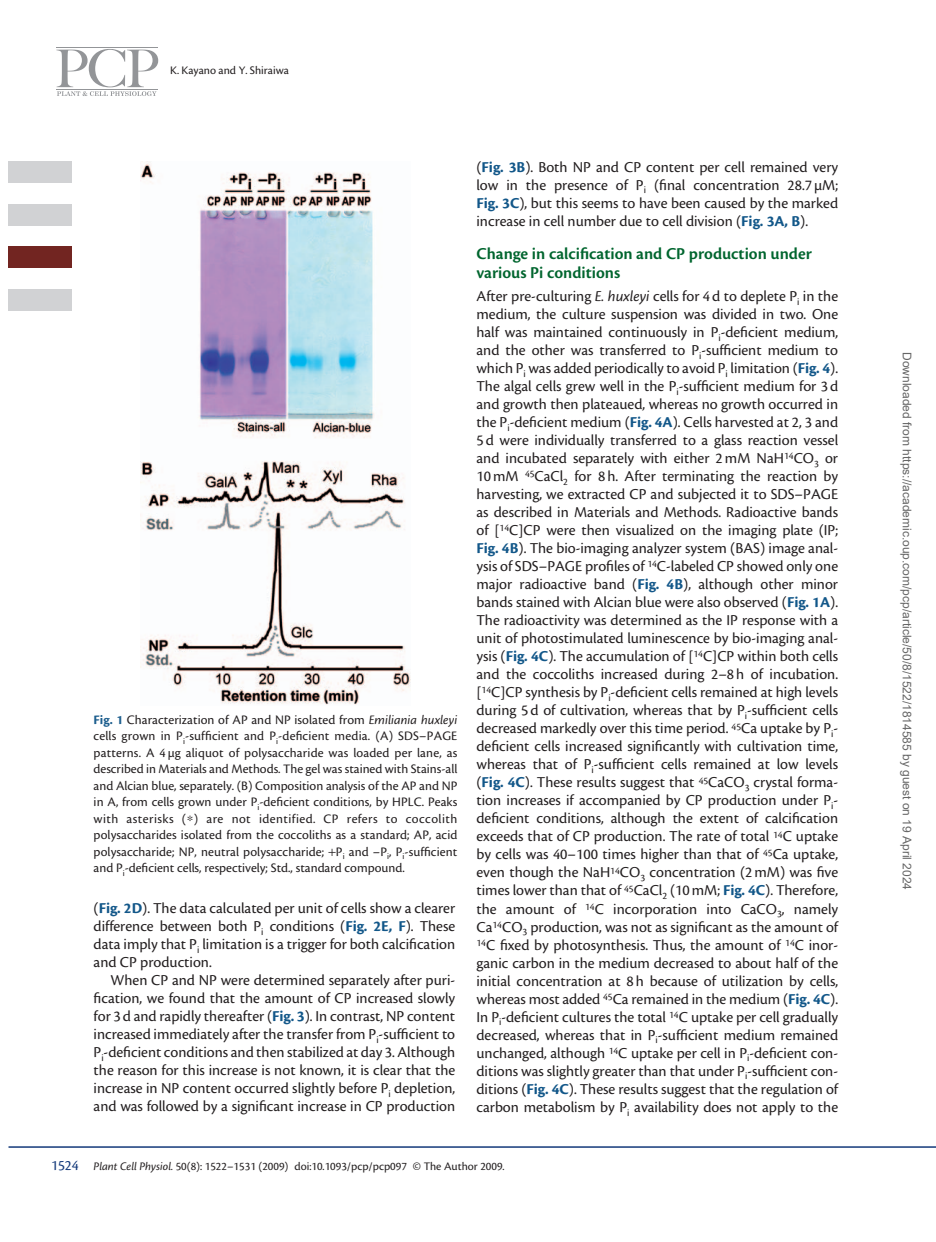
<style>
.page{position:relative;width:936px;height:1242px;background:#fff}
.page>*{position:absolute;margin:0;border:0;box-sizing:border-box;transform-origin:0 0}
.t1{font:600 17.25px/19.5px "Cronos L";color:#00652e}
.t2{font:15.75px/18px "Cronos L";color:#231f20;text-align:justify}
.t3{font:15px "Cronos L";color:#13397a}
.t4{font:13.5px/16.5px "Cronos L";color:#231f20;text-align:justify}
.t5{font:12px "Cronos L";color:#231f20}
.t6{font:12px "Arial";color:#666}
.s1{font-weight:700;color:#1b5d8d}
.s2{font-style:italic}
.s3{font-weight:700;color:#125789}
</style>
<div class="page">
<hr style="left:9px;top:1146px;width:926px;height:1px;background:#13397a">
<svg style="left:56px;top:49px;width:102px;height:47px"></svg>
<hr style="left:56px;top:89px;width:102px;height:1px;background:#939598">
<hr style="left:56px;top:47px;width:102px;height:1px;background:#939598">
<img style="left:140px;top:162px;width:270px;height:543px">
<div style="left:9px;top:289px;width:63px;height:21px;background:#d1d2d4"></div>
<div style="left:9px;top:204px;width:63px;height:21px;background:#d1d2d4"></div>
<div style="left:9px;top:162px;width:63px;height:21px;background:#d1d2d4"></div>
<div style="left:9px;top:247px;width:63px;height:21px;background:#722521"></div>
<p class="t5" style="left:170px;top:66px;width:120px">K. Kayano and Y. Shiraiwa</p>
<p class="t4" style="left:94px;top:712px;width:365px"><span class="s1">Fig. 1</span> Characterization of AP and NP isolated from <span class="s2">Emiliania huxleyi </span>cells grown in P <sub>i</sub> -sufficient and P <sub>i</sub> -deficient media. (A) SDS–PAGE patterns. A 4 µg aliquot of polysaccharide was loaded per lane, as described in Materials and Methods. The gel was stained with Stains-all and Alcian blue, separately. (B) Composition analysis of the AP and NP in A, from cells grown under P <sub>i</sub> -deficient conditions, by HPLC. Peaks with asterisks ( ∗ ) are not identified. CP refers to coccolith polysaccharides isolated from the coccoliths as a standard; AP, acid polysaccharide; NP, neutral polysaccharide; P <sub>i</sub> and –P <sub>i</sub> , P <sub>i</sub> -sufficient and P <sub>i</sub> -deficient cells, respectively; Std., standard compound.</p>
<p class="t2" style="left:94px;top:900px;width:363px">( <span class="s3">Fig. 2D</span> ). The data calculated per unit of cells show a clearer difference between both P <sub>i</sub> conditions ( <span class="s3">Fig. 2E, F</span> ). These data imply that P <sub>i</sub> limitation is a trigger for both calcification and CP production.</p>
<p class="t2" style="left:94px;top:972px;width:363px;text-indent:17px">When CP and NP were determined separately after puri&shy;fication, we found that the amount of CP increased slowly for 3 d and rapidly thereafter (<span class="s3">Fig. 3</span> ). In contrast, NP content increased immediately after the transfer from P <sub>i</sub> -sufficient to P <sub>i</sub> -deficient conditions and then stabilized at day 3. Although the reason for this increase is not known, it is clear that the increase in NP content occurred slightly before P <sub>i</sub> depletion, and was followed by a significant increase in CP production</p>
<p class="t2" style="left:476px;top:159px;width:363px">( <span class="s3">Fig. 3B</span> ). Both NP and CP content per cell remained very low in the presence of P <sub>i</sub> (final concentration 28.7 µM; <span class="s3">Fig. 3C</span> ), but this seems to have been caused by the marked increase in cell number due to cell division ( <span class="s3">Fig. 3A, B</span> ).</p>
<p class="t1" style="left:476px;top:245px;width:337px">Change in calcification and CP production under various P i conditions</p>
<p class="t2" style="left:476px;top:288px;width:363px">After pre-culturing <span class="s2">E. huxleyi</span> cells for 4 d to deplete P <sub>i</sub> in the medium, the culture suspension was divided in two. One half was maintained continuously in P <sub>i</sub> -deficient medium, and the other was transferred to P <sub>i</sub> -sufficient medium to which P <sub>i</sub> was added periodically to avoid P <sub>i</sub> limitation (<span class="s3">Fig. 4</span> ).<br>The algal cells grew well in the P <sub>i</sub> -sufficient medium for 3 d and growth then plateaued, whereas no growth occurred in the P <sub>i</sub> -deficient medium ( <span class="s3">Fig. 4A</span> ). Cells harvested at 2, 3 and 5 d were individually transferred to a glass reaction vessel and incubated separately with either 2 mM NaH <sup>14</sup> CO <sub>3</sub> or 10 mM <sup>45</sup> CaCl <sub>2</sub> for 8 h. After terminating the reaction by harvesting, we extracted CP and subjected it to SDS–PAGE as described in Materials and Methods. Radioactive bands of [ <sup>14</sup> C]CP were then visualized on the imaging plate (IP; <span class="s3">Fig. 4B</span> ). The bio-imaging analyzer system (BAS) image anal&shy;ysis of SDS–PAGE profiles of <sup>14</sup> C-labeled CP showed only one major radioactive band ( <span class="s3">Fig. 4B</span> ), although other minor bands stained with Alcian blue were also observed ( <span class="s3">Fig. 1A</span> ).<br>The radioactivity was determined as the IP response with a unit of photostimulated luminescence by bio-imaging anal&shy;ysis ( <span class="s3">Fig. 4C</span> ). The accumulation of [ <sup>14</sup> C]CP within both cells and the coccoliths increased during 2–8 h of incubation. [ <sup>14</sup> C]CP synthesis by P <sub>i</sub> -deficient cells remained at high levels during 5 d of cultivation, whereas that by P <sub>i</sub> -sufficient cells decreased markedly over this time period. <sup>45</sup> Ca uptake by P <sub>i</sub> - deficient cells increased significantly with cultivation time, whereas that of P <sub>i</sub> -sufficient cells remained at low levels ( <span class="s3">Fig. 4C</span> ). These results suggest that <sup>45</sup> CaCO <sub>3</sub> crystal forma&shy;tion increases if accompanied by CP production under P <sub>i</sub> - deficient conditions, although the extent of calcification exceeds that of CP production. The rate of total <sup>14</sup> C uptake by cells was 40–100 times higher than that of <sup>45</sup> Ca uptake, even though the NaH <sup>14</sup> CO <sub>3</sub> concentration (2 mM) was five times lower than that of <sup>45</sup> CaCl <sub>2</sub> (10 mM; <span class="s3">Fig. 4C</span> ). Therefore, the amount of <sup>14</sup> C incorporation into CaCO <sub>3</sub> , namely Ca <sup>14</sup> CO <sub>3</sub> production, was not as significant as the amount of <sup>14</sup> C fixed by photosynthesis. Thus, the amount of <sup>14</sup> C inor&shy;ganic carbon in the medium decreased to about half of the initial concentration at 8 h because of utilization by cells, whereas most added <sup>45</sup> Ca remained in the medium ( <span class="s3">Fig. 4C</span> ).<br>In P <sub>i</sub> -deficient cultures the total <sup>14</sup> C uptake per cell gradually decreased, whereas that in P <sub>i</sub> -sufficient medium remained unchanged, although <sup>14</sup> C uptake per cell in P <sub>i</sub> -deficient con&shy;ditions was slightly greater than that under P <sub>i</sub> -sufficient con&shy;ditions ( <span class="s3">Fig. 4C</span> ). These results suggest that the regulation of carbon metabolism by P <sub>i</sub> availability does not apply to the</p>
<p class="t3" style="left:51px;top:1159px;width:29px">1524</p>
<p class="t5" style="left:94px;top:1161px;width:412px"><span class="s2">Plant Cell Physiol.</span> 50(8): 1522–1531 (2009) doi:10.1093/pcp/pcp097 © The Author 2009.</p>
<p class="t6" style="left:911px;top:352px;width:539px;rotate:90deg">Downloaded from https://academic.oup.com/pcp/article/50/8/1522/1814585 by guest on 19 April 2024</p>
</div>
